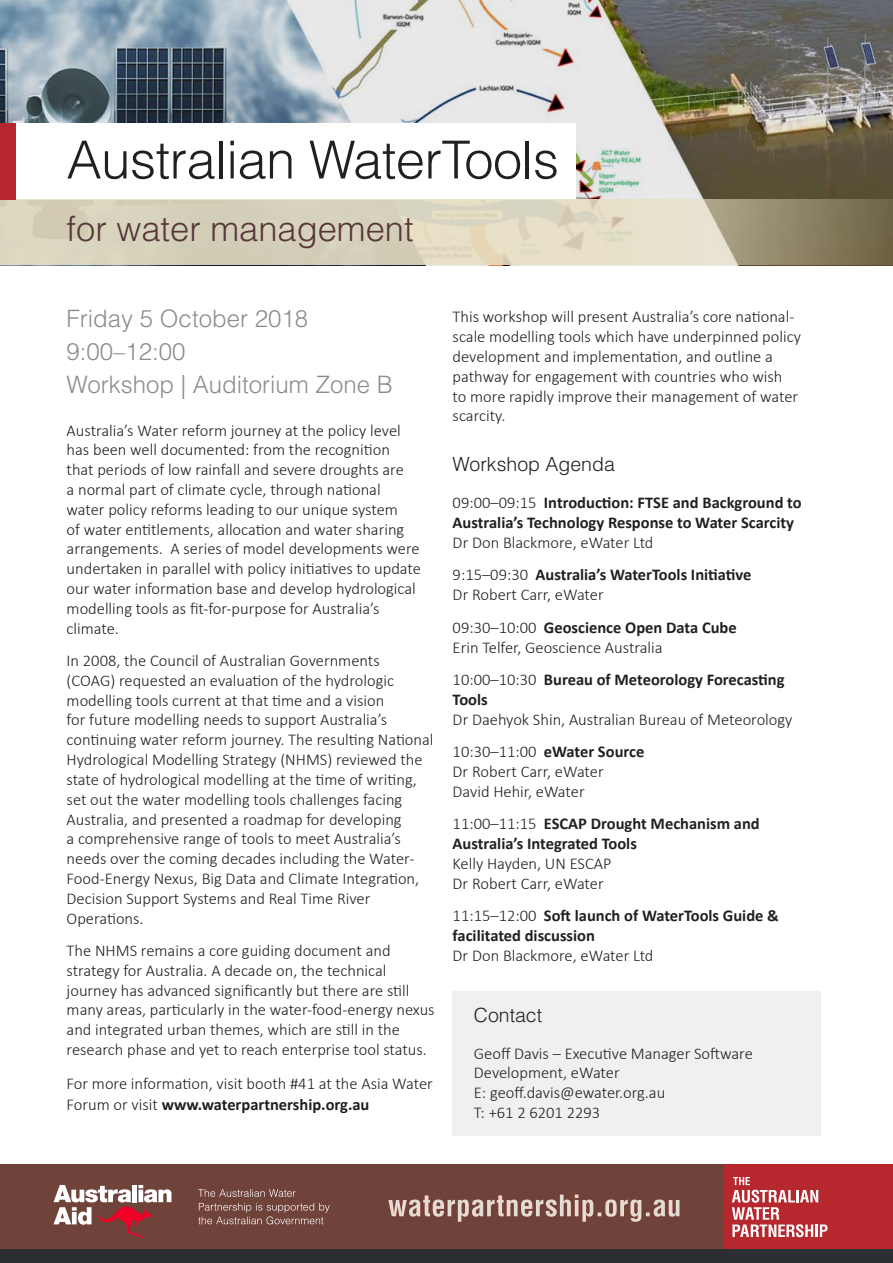
<style>
.page{position:relative;width:893px;height:1263px;background:#fff}
.page>*{position:absolute;margin:0;border:0;box-sizing:border-box;transform-origin:0 0}
.t1{font:300 52.5px "Helvetica LT Std";letter-spacing:-.01em;color:#231f20}
.t2{font:300 34.5px "Helvetica LT Std";color:#58373b}
.t3{font:300 24px/33px "Helvetica LT Std";color:#8a8c8f}
.t4{font:300 19.5px "Helvetica LT Std";color:#231f20}
.t5{font:300 16.5px/19.8px "Calibri";color:#231f20}
.t6{font:700 16.5px/19.8px "Calibri";color:#231f20}
.s1{font-weight:700}
.s2{font-weight:300}
</style>
<div class="page">
<img style="left:0;top:0;width:893px;height:266px">
<div style="left:1px;top:123px;width:575px;height:77px;background:#fff"></div>
<svg style="left:0;top:200px;width:893px;height:65px;background:#ccc5ad"></svg>
<div style="left:0;top:123px;width:16px;height:77px;background:#b7282e"></div>
<div style="left:0;top:1164px;width:893px;height:85px;background:#70433a"></div>
<div style="left:724px;top:1164px;width:169px;height:85px;background:#b6282d"></div>
<svg style="left:732px;top:1177px;width:95px;height:60px"></svg>
<div style="left:0;top:1249px;width:893px;height:14px;background:#2c2f31"></div>
<svg style="left:198px;top:1203px;width:132px;height:21px"></svg>
<svg style="left:198px;top:1189px;width:98px;height:8px"></svg>
<svg style="left:54px;top:1185px;width:117px;height:53px"></svg>
<svg style="left:388px;top:1194px;width:291px;height:28px"></svg>
<div style="left:453px;top:991px;width:368px;height:144px;background:#f0f0f1"></div>
<h1 class="t1" style="left:67px;top:127px;width:494px">Australian WaterTools</h1>
<h2 class="t2" style="left:67px;top:207px;width:349px">for water management</h2>
<h3 class="t3" style="left:67px;top:302px;width:328px">Friday 5 October 2018<br>9:00–12:00<br>Workshop | Auditorium Zone B</h3>
<p class="t5" style="left:67px;top:420px;width:356px">Australia’s Water reform journey at the policy level has been well documented: from the recognition that periods of low rainfall and severe droughts are<br>a normal part of climate cycle, through national water policy reforms leading to our unique system<br>of water entitlements, allocation and water sharing arrangements. A series of model developments were undertaken in parallel with policy initiatives to update our water information base and develop hydrological modelling tools as fit-for-purpose for Australia’s climate.</p>
<p class="t5" style="left:67px;top:650px;width:368px">In 2008, the Council of Australian Governments<br>(COAG) requested an evaluation of the hydrologic modelling tools current at that time and a vision<br>for future modelling needs to support Australia’s continuing water reform journey. The resulting National Hydrological Modelling Strategy (NHMS) reviewed the state of hydrological modelling at the time of writing, set out the water modelling tools challenges facing Australia, and presented a roadmap for developing<br>a comprehensive range of tools to meet Australia’s needs over the coming decades including the Water-Food-Energy Nexus, Big Data and Climate Integration, Decision Support Systems and Real Time River Operations.</p>
<p class="t5" style="left:67px;top:940px;width:370px">The NHMS remains a core guiding document and strategy for Australia. A decade on, the technical journey has advanced significantly but there are still many areas, particularly in the water-food-energy nexus and integrated urban themes, which are still in the research phase and yet to reach enterprise tool status.</p>
<p class="t5" style="left:67px;top:1073px;width:368px;line-height:21px">For more information, visit booth #41 at the Asia Water<br>Forum or visit <span class="s1">www.waterpartnership.org.au</span></p>
<p class="t5" style="left:453px;top:307px;width:350px">This workshop will present Australia’s core national&shy;scale modelling tools which have underpinned policy development and implementation, and outline a pathway for engagement with countries who wish<br>to more rapidly improve their management of water scarcity.</p>
<p class="t4" style="left:453px;top:452px;width:164px">Workshop Agenda</p>
<p class="t6" style="left:453px;top:493px;width:351px"><span class="s2">09:00–09:15</span> Introduction: FTSE and Background to<br>Australia’s Technology Response to Water Scarcity</p>
<p class="t5" style="left:453px;top:526px;width:300px;line-height:32.5px">Dr Don Blackmore, eWater Ltd<br>9:15–09:30 <span class="s1">Australia’s WaterTools Initiative</span></p>
<p class="t5" style="left:453px;top:578px;width:286px;line-height:32.5px">Dr Robert Carr, eWater<br>09:30–10:00 <span class="s1">Geoscience Open Data Cube</span></p>
<p class="t5" style="left:453px;top:631px;width:333px;line-height:32.5px">Erin Telfer, Geoscience Australia<br>10:00–10:30 <span class="s1">Bureau of Meteorology Forecasting</span></p>
<p class="t6" style="left:453px;top:689px;width:37px">Tools</p>
<p class="t5" style="left:453px;top:703px;width:341px;line-height:32.5px">Dr Daehyok Shin, Australian Bureau of Meteorology<br>10:30–11:00 <span class="s1">eWater Source</span></p>
<p class="t5" style="left:453px;top:761px;width:153px">Dr Robert Carr, eWater<br>David Hehir, eWater</p>
<p class="t6" style="left:453px;top:814px;width:309px"><span class="s2">11:00–11:15</span> ESCAP Drought Mechanism and<br>Australia’s Integrated Tools</p>
<p class="t5" style="left:453px;top:853px;width:160px">Kelly Hayden, UN ESCAP<br>Dr Robert Carr, eWater</p>
<p class="t6" style="left:453px;top:906px;width:328px"><span class="s2">11:15–12:00</span> Soft launch of WaterTools Guide &amp; facilitated discussion</p>
<p class="t5" style="left:453px;top:945px;width:202px">Dr Don Blackmore, eWater Ltd</p>
<p class="t4" style="left:474px;top:1003px;width:70px">Contact</p>
<p class="t5" style="left:474px;top:1043px;width:280px">Geoff Davis – Executive Manager Software<br>Development, eWater<br>E: geoff.davis@ewater.org.au<br>T: +61 2 6201 2293</p>
</div>
